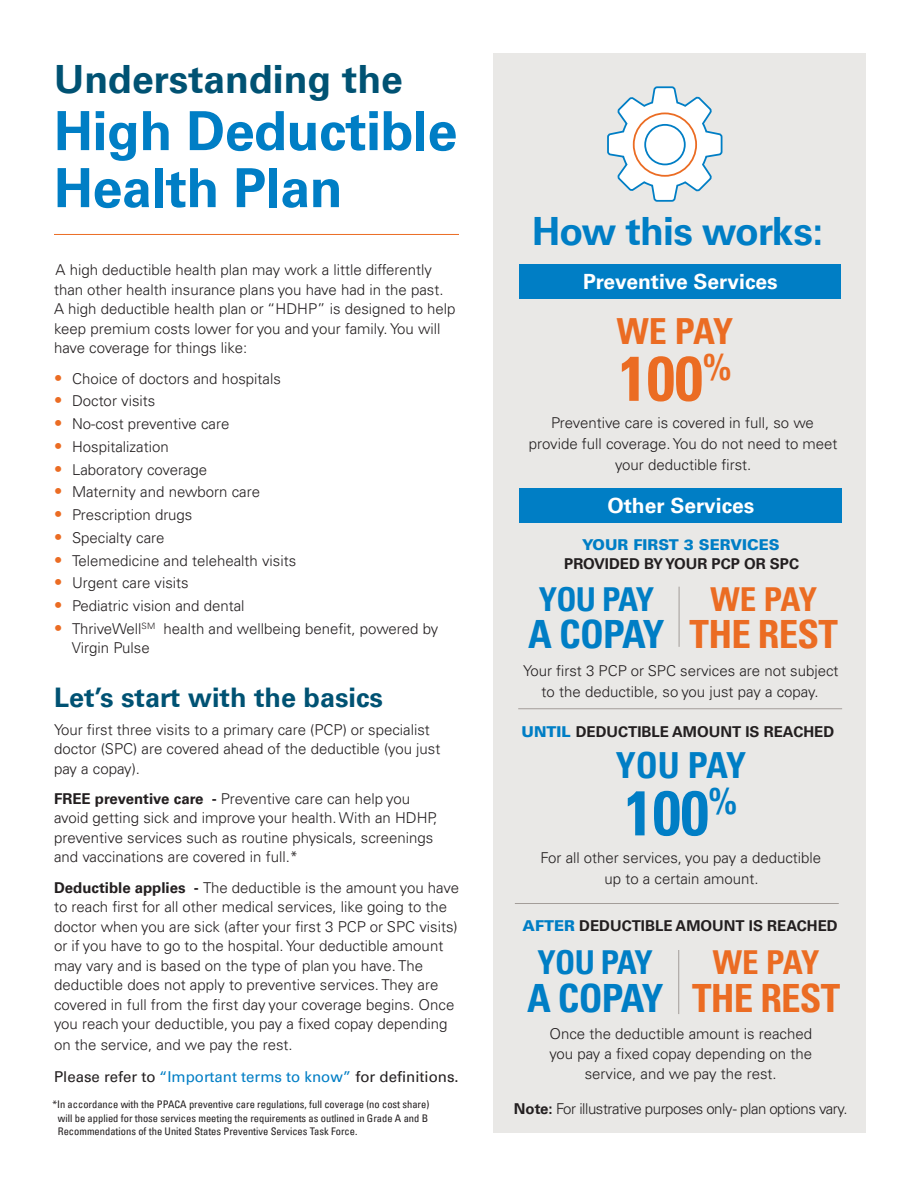
<style>
.page{position:relative;width:918px;height:1188px;background:#fff}
.page>*{position:absolute;margin:0;border:0;box-sizing:border-box;transform-origin:0 0}
.t1{font:700 condensed 63px "Univers LT Pro";color:#eb6c23}
.t2{font:700 condensed 63px "Univers LT Pro";color:#007ec5}
.t3{font:700 54px/57px "Univers LT Pro 65";letter-spacing:-.01em;color:#007ec5}
.t4{font:700 39px "Univers LT Pro 65";color:#005273}
.t5{font:700 condensed 39px "Univers LT Pro";letter-spacing:-.02em;color:#eb6c23}
.t6{font:700 39px "Univers LT Pro 65";letter-spacing:-.02em;color:#007ec5}
.t7{font:700 condensed 39px "Univers LT Pro";letter-spacing:-.045em;color:#007ec5}
.t8{font:700 condensed 36px "Univers LT Pro";letter-spacing:-.025em;color:#007ec5}
.t9{font:700 condensed 36px "Univers LT Pro";color:#eb6c23}
.t10{font:700 condensed 33px "Univers LT Pro";letter-spacing:-.045em;color:#007ec5}
.t11{font:700 condensed 33px "Univers LT Pro";letter-spacing:-.05em;color:#eb6c23}
.t12{font:700 27px "Univers LT Pro 65";color:#005273}
.t13{font:700 21px "Univers LT Pro 65";color:#fff}
.t14{font:300 15px/19.5px "Univers LT Pro 45";color:#231f20}
.t15{font:700 15px "Univers LT Pro 65";color:#231f20}
.t16{font:15px "Univers LT Pro 55 Roman";color:#231f20}
.t17{font:300 15px "Univers LT Pro 45";letter-spacing:-.03em;color:#231f20}
.t18{font:900 15px "Univers LT Pro 75";color:#007ec5}
.t19{font:condensed 10.5px/13.5px "Univers LT Pro";color:#231f20;text-align:justify}
.s1{font-family:"Univers LT Pro 75";font-weight:900;font-size:16.5px;color:#eb6c23}
.s2{font-family:"Univers LT Pro 65";font-weight:700}
.s3{color:#007ec5}
.s4{font-family:"Univers LT Pro 75";font-weight:900;color:#007ec5}
</style>
<div class="page">
<div style="left:494px;top:54px;width:372px;height:1079px;background:#e9e8e6"></div>
<hr style="left:54px;top:234px;width:405px;height:1px;background:#eb6c23">
<div style="left:520px;top:488px;width:322px;height:35px;background:#007ec5"></div>
<div style="left:520px;top:264px;width:321px;height:35px;background:#007ec5"></div>
<hr style="left:679px;top:587px;width:1px;height:60px;background:#a39d99">
<hr style="left:678px;top:950px;width:1px;height:64px;background:#a39d99">
<hr style="left:518px;top:708px;width:324px;height:1px;background:#a39d99">
<hr style="left:515px;top:903px;width:324px;height:1px;background:#a39d99">
<svg style="left:607px;top:86px;width:116px;height:116px"></svg>
<svg style="left:634px;top:113px;width:62px;height:63px;background:#f6f1ee"></svg>
<div style="left:633px;top:113px;width:64px;height:64px;border:2px solid #eb6c23;border-radius:50%"></div>
<div style="left:645px;top:125px;width:40px;height:39px;background:#fff;border-radius:50%"></div>
<div style="left:644px;top:124px;width:42px;height:41px;border:2px solid #007ec5;border-radius:50%"></div>
<h3 class="t4" style="left:54px;top:52px;width:350px">Understanding the</h3>
<h2 class="t3" style="left:54px;top:100px;width:405px">High Deductible<br>Health Plan</h2>
<p class="t14" style="left:54px;top:260px;width:403px">A high deductible health plan may work a little differently than other health insurance plans you have had in the past.<br>A high deductible health plan or “HDHP” is designed to help keep premium costs lower for you and your family. You will have coverage for things like:</p>
<p class="t14" style="left:54px;top:368px;width:228px"><span class="s1">•</span> Choice of doctors and hospitals</p>
<p class="t14" style="left:54px;top:391px;width:103px"><span class="s1">•</span> Doctor visits</p>
<p class="t14" style="left:54px;top:414px;width:177px"><span class="s1">•</span> No-cost preventive care</p>
<p class="t14" style="left:54px;top:436px;width:116px"><span class="s1">•</span> Hospitalization</p>
<p class="t14" style="left:54px;top:459px;width:155px"><span class="s1">•</span> Laboratory coverage</p>
<p class="t14" style="left:54px;top:482px;width:208px"><span class="s1">•</span> Maternity and newborn care</p>
<p class="t14" style="left:54px;top:505px;width:140px"><span class="s1">•</span> Prescription drugs</p>
<p class="t14" style="left:54px;top:527px;width:112px"><span class="s1">•</span> Specialty care</p>
<p class="t14" style="left:54px;top:550px;width:244px"><span class="s1">•</span> Telemedicine and telehealth visits</p>
<p class="t14" style="left:54px;top:573px;width:136px"><span class="s1">•</span> Urgent care visits</p>
<p class="t14" style="left:54px;top:596px;width:192px"><span class="s1">•</span> Pediatric vision and dental</p>
<p class="t14" style="left:72px;top:618px;width:368px;text-indent:-18px"><span class="s1">•</span> ThriveWell<sup>SM</sup> health and wellbeing benefit, powered by<br>Virgin Pulse</p>
<h3 class="t12" style="left:54px;top:678px;width:331px">Let’s start with the basics</h3>
<p class="t14" style="left:54px;top:719px;width:388px">Your first three visits to a primary care (PCP) or specialist doctor (SPC) are covered ahead of the deductible (you just pay a copay).</p>
<p class="t14" style="left:54px;top:789px;width:385px"><span class="s2">FREE preventive care -</span> Preventive care can help you avoid getting sick and improve your health. With an HDHP, preventive services such as routine physicals, screenings and vaccinations are covered in full.*</p>
<p class="t14" style="left:54px;top:877px;width:407px"><span class="s2">Deductible applies -</span> The deductible is the amount you have to reach first for all other medical services, like going to the doctor when you are sick (after your first 3 PCP or SPC visits) or if you have to go to the hospital. Your deductible amount may vary and is based on the type of plan you have. The deductible does not apply to preventive services. They are covered in full from the first day your coverage begins. Once you reach your deductible, you pay a fixed copay depending</p>
<p class="t14" style="left:54px;top:1035px;width:240px">on the service, and we pay the rest.</p>
<p class="t16" style="left:54px;top:1066px;width:406px">Please refer to <span class="s3">“Important terms to know”</span> for definitions.</p>
<p class="t19" style="left:58px;top:1098px;width:373px;text-indent:-5px">*In accordance with the PPACA preventive care regulations, full coverage (no cost share) will be applied for those services meeting the requirements as outlined in Grade A and B Recommendations of the United States Preventive Services Task Force.</p>
<h3 class="t6" style="left:532px;top:203px;width:292px">How this works:</h3>
<h3 class="t13" style="left:583px;top:267px;width:196px">Preventive Services</h3>
<h3 class="t9" style="left:617px;top:309px;width:118px">WE PAY</h3>
<h1 class="t1" style="left:619px;top:340px;width:114px">100<sup>%</sup></h1>
<p class="t14" style="left:529px;top:412px;width:310px;line-height:21px;text-align:center">Preventive care is covered in full, so we provide full coverage. You do not need to meet your deductible first.</p>
<h3 class="t13" style="left:607px;top:491px;width:149px">Other Services</h3>
<p class="t18" style="left:582px;top:534px;width:199px">YOUR FIRST 3 SERVICES</p>
<p class="t15" style="left:564px;top:554px;width:236px">PROVIDED BY YOUR PCP OR SPC</p>
<h3 class="t10" style="left:539px;top:579px;width:117px">YOU PAY</h3>
<h3 class="t7" style="left:528px;top:610px;width:138px">A COPAY</h3>
<h3 class="t11" style="left:711px;top:579px;width:108px">WE PAY</h3>
<h3 class="t5" style="left:690px;top:610px;width:150px">THE REST</h3>
<p class="t14" style="left:523px;top:660px;width:317px;line-height:21px;text-align:center">Your first 3 PCP or SPC services are not subject to the deductible, so you just pay a copay.</p>
<p class="t15" style="left:522px;top:721px;width:314px"><span class="s4">UNTIL</span> DEDUCTIBLE AMOUNT IS REACHED</p>
<h3 class="t8" style="left:616px;top:744px;width:132px">YOU PAY</h3>
<h1 class="t2" style="left:625px;top:774px;width:114px">100<sup>%</sup></h1>
<p class="t14" style="left:540px;top:847px;width:282px;line-height:21px;text-align:center">For all other services, you pay a deductible up to a certain amount.</p>
<p class="t15" style="left:523px;top:915px;width:317px"><span class="s4">AFTER</span> DEDUCTIBLE AMOUNT IS REACHED</p>
<h3 class="t10" style="left:538px;top:942px;width:117px">YOU PAY</h3>
<h3 class="t7" style="left:527px;top:974px;width:138px">A COPAY</h3>
<h3 class="t11" style="left:713px;top:942px;width:108px">WE PAY</h3>
<h3 class="t5" style="left:692px;top:974px;width:150px">THE REST</h3>
<p class="t14" style="left:549px;top:1023px;width:264px;line-height:20.2px;text-align:center">Once the deductible amount is reached you pay a fixed copay depending on the service, and we pay the rest.</p>
<p class="t17" style="left:514px;top:1098px;width:335px"><span class="s2">Note:</span> For illustrative purposes only - plan options vary.</p>
</div>
